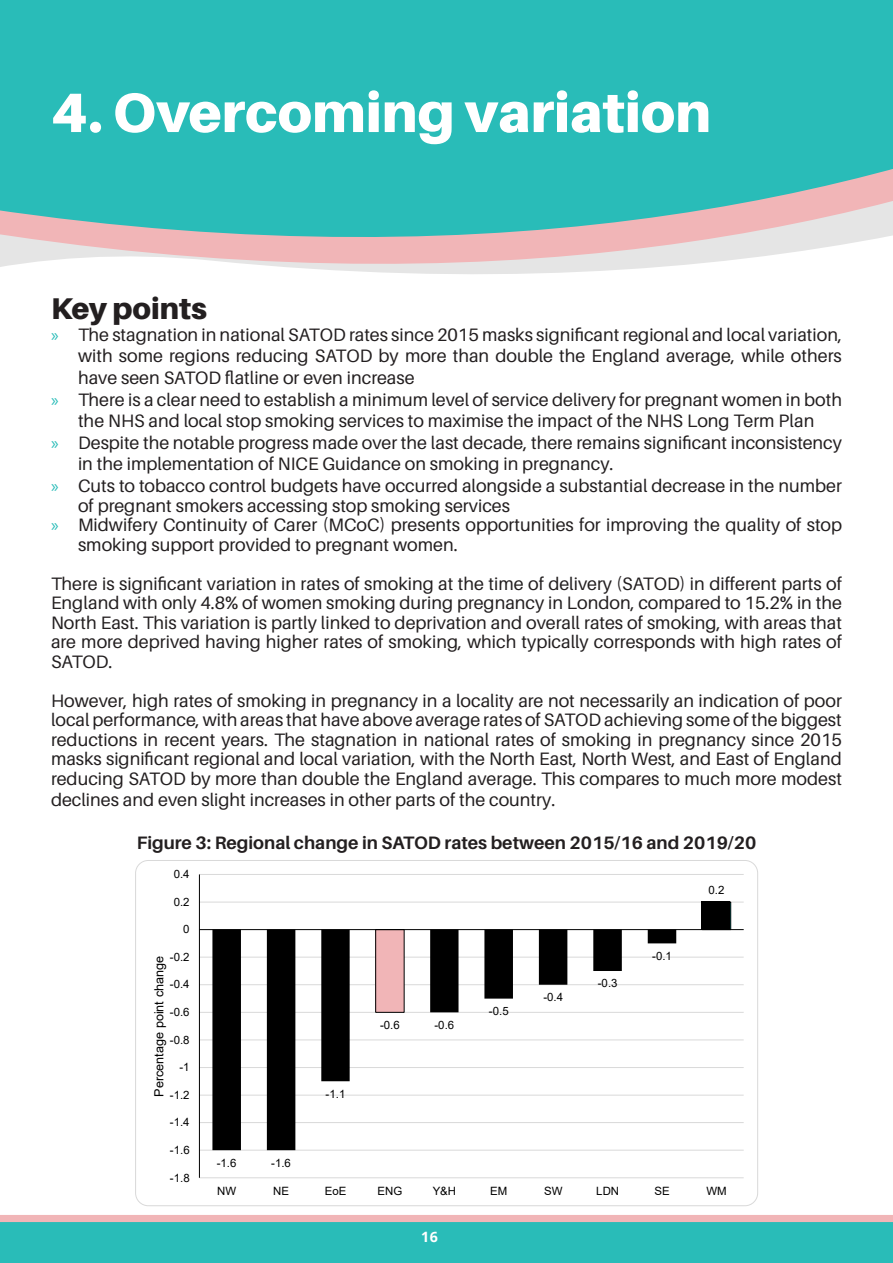
<style>
.page{position:relative;width:893px;height:1263px;background:#fff}
.page>*{position:absolute;margin:0;border:0;box-sizing:border-box;transform-origin:0 0}
.t1{font:900 55.5px "Aileron";color:#fff}
.t2{font:900 30px "Aileron";color:#231f20}
.t3{font:18px/19.5px "Aileron";color:#231f20;text-align:justify}
.t4{font:700 18px "Aileron";color:#231f20}
.t5{font:700 14.25px "Open Sans";color:#fff}
.t6{font:12.6px "Arial";color:#000}
.t7{font:11.4px "Arial";color:#000}
.s1{font-family:"Myriad Pro";color:#29bcb8}
</style>
<div class="page">
<svg style="left:0;top:0;width:893px;height:274px;background:#50c0bd"></svg>
<svg style="left:0;top:1215px;width:893px;height:48px;background:#46bab7"></svg>
<hr style="left:199px;top:1177px;width:545px;height:1px;background:#d9d9d9">
<hr style="left:199px;top:1150px;width:545px;height:1px;background:#d9d9d9">
<hr style="left:199px;top:1122px;width:545px;height:1px;background:#d9d9d9">
<hr style="left:199px;top:1095px;width:545px;height:1px;background:#d9d9d9">
<hr style="left:199px;top:1067px;width:545px;height:1px;background:#d9d9d9">
<hr style="left:199px;top:1039px;width:545px;height:1px;background:#d9d9d9">
<hr style="left:199px;top:1012px;width:545px;height:1px;background:#d9d9d9">
<hr style="left:199px;top:984px;width:545px;height:1px;background:#d9d9d9">
<hr style="left:199px;top:957px;width:545px;height:1px;background:#d9d9d9">
<hr style="left:199px;top:901px;width:545px;height:1px;background:#d9d9d9">
<hr style="left:199px;top:874px;width:545px;height:1px;background:#d9d9d9">
<div style="left:702px;top:901px;width:29px;height:29px;border:1px solid #000"></div>
<svg style="left:212px;top:930px;width:464px;height:220px"></svg>
<hr style="left:199px;top:874px;width:1px;height:304px;background:#000">
<hr style="left:199px;top:929px;width:545px;height:1px;background:#000">
<div style="left:701px;top:901px;width:29px;height:29px;background:#000"></div>
<p class="t1" style="left:51px;top:80px;width:661px">4. Overcoming variation</p>
<p class="t2" style="left:51px;top:291px;width:157px">Key points</p>
<p class="t3" style="left:78px;top:324px;width:765px;line-height:21.6px;text-indent:-27px"><span class="s1">»</span> The stagnation in national SATOD rates since 2015 masks significant regional and local variation, with some regions reducing SATOD by more than double the England average, while others have seen SATOD flatline or even increase</p>
<p class="t3" style="left:51px;top:389px;width:792px;line-height:21.6px;text-align:center"><span class="s1">»</span> There is a clear need to establish a minimum level of service delivery for pregnant women in both the NHS and local stop smoking services to maximise the impact of the NHS Long Term Plan</p>
<p class="t3" style="left:78px;top:432px;width:765px;line-height:21.6px;text-indent:-27px"><span class="s1">»</span> Despite the notable progress made over the last decade, there remains significant inconsistency in the implementation of NICE Guidance on smoking in pregnancy.</p>
<p class="t3" style="left:78px;top:476px;width:765px;text-indent:-27px"><span class="s1">»</span> Cuts to tobacco control budgets have occurred alongside a substantial decrease in the number of pregnant smokers accessing stop smoking services</p>
<p class="t3" style="left:78px;top:515px;width:765px;text-indent:-27px"><span class="s1">»</span> Midwifery Continuity of Carer (MCoC) presents opportunities for improving the quality of stop smoking support provided to pregnant women.</p>
<p class="t3" style="left:51px;top:574px;width:792px">There is significant variation in rates of smoking at the time of delivery (SATOD) in different parts of England with only 4.8% of women smoking during pregnancy in London, compared to 15.2% in the North East. This variation is partly linked to deprivation and overall rates of smoking, with areas that are more deprived having higher rates of smoking, which typically corresponds with high rates of SATOD.</p>
<p class="t3" style="left:51px;top:691px;width:792px">However, high rates of smoking in pregnancy in a locality are not necessarily an indication of poor local performance, with areas that have above average rates of SATOD achieving some of the biggest reductions in recent years. The stagnation in national rates of smoking in pregnancy since 2015 masks significant regional and local variation, with the North East, North West, and East of England reducing SATOD by more than double the England average. This compares to much more modest</p>
<p class="t3" style="left:51px;top:790px;width:506px">declines and even slight increases in other parts of the country.</p>
<p class="t4" style="left:137px;top:833px;width:621px">Figure 3: Regional change in SATOD rates between 2015/16 and 2019/20</p>
<p class="t7" style="left:174px;top:866px;width:17px">0.4</p>
<p class="t7" style="left:174px;top:894px;width:17px">0.2</p>
<p class="t7" style="left:183px;top:921px;width:8px">0</p>
<p class="t7" style="left:170px;top:949px;width:21px">-0.2</p>
<p class="t6" style="left:150px;top:1097px;width:143px;rotate:-90deg">Percentage point change</p>
<p class="t7" style="left:170px;top:976px;width:21px">-0.4</p>
<p class="t7" style="left:170px;top:1004px;width:21px">-0.6</p>
<p class="t7" style="left:170px;top:1032px;width:21px">-0.8</p>
<p class="t7" style="left:179px;top:1059px;width:12px">-1</p>
<p class="t7" style="left:170px;top:1087px;width:21px">-1.2</p>
<p class="t7" style="left:170px;top:1114px;width:21px">-1.4</p>
<p class="t7" style="left:170px;top:1142px;width:21px">-1.6</p>
<p class="t7" style="left:170px;top:1170px;width:21px">-1.8</p>
<p class="t7" style="left:217px;top:1155px;width:21px">-1.6</p>
<p class="t7" style="left:271px;top:1155px;width:21px">-1.6</p>
<p class="t7" style="left:326px;top:1086px;width:21px">-1.1</p>
<p class="t7" style="left:380px;top:1017px;width:21px">-0.6</p>
<p class="t7" style="left:434px;top:1017px;width:21px">-0.6</p>
<p class="t7" style="left:489px;top:1003px;width:21px">-0.5</p>
<p class="t7" style="left:543px;top:989px;width:21px">-0.4</p>
<p class="t7" style="left:598px;top:975px;width:21px">-0.3</p>
<p class="t7" style="left:652px;top:948px;width:21px">-0.1</p>
<p class="t7" style="left:708px;top:882px;width:17px">0.2</p>
<p class="t7" style="left:217px;top:1183px;width:21px">NW</p>
<p class="t7" style="left:273px;top:1183px;width:17px">NE</p>
<p class="t7" style="left:325px;top:1183px;width:23px">EoE</p>
<p class="t7" style="left:378px;top:1183px;width:26px">ENG</p>
<p class="t7" style="left:433px;top:1183px;width:25px">Y&amp;H</p>
<p class="t7" style="left:490px;top:1183px;width:19px">EM</p>
<p class="t7" style="left:544px;top:1183px;width:20px">SW</p>
<p class="t7" style="left:596px;top:1183px;width:24px">LDN</p>
<p class="t7" style="left:655px;top:1183px;width:17px">SE</p>
<p class="t7" style="left:706px;top:1183px;width:22px">WM</p>
<p class="t5" style="left:421px;top:1227px;width:18px">16</p>
</div>
